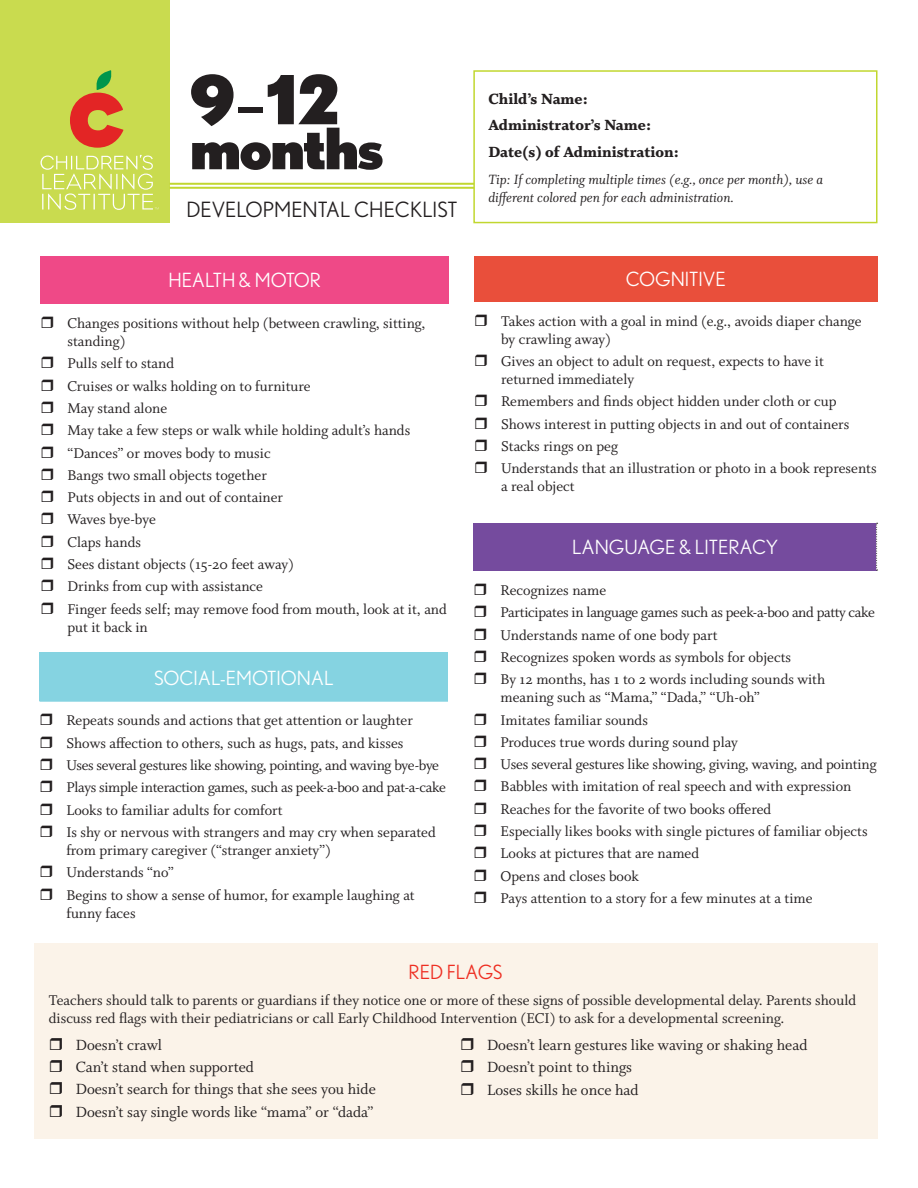
<style>
.page{position:relative;width:918px;height:1188px;background:#fff}
.page>*{position:absolute;margin:0;border:0;box-sizing:border-box;transform-origin:0 0}
.t1{font:900 67.5px "Nobel";color:#231f20}
.t2{font:900 57px "Nobel";letter-spacing:-.03em;color:#231f20}
.t3{font:21px "Nobel";color:#231f20}
.t4{font:19.5px "Nobel";color:#fff}
.t5{font:19.5px "Nobel";color:#ee2e22}
.t6{font:16.5px/22.4px "Whitman Roman Os F";color:#231f20}
.t7{font:16.5px/26.7px "Whitman Black Os F";color:#231f20}
.t8{font:15.75px/22.4px "Whitman Roman Os F";color:#231f20}
.t9{font:15px/18px "Whitman Italic Os F";color:#231f20}
.s1{font-weight:400}
</style>
<div class="page">
<div style="left:0;top:0;width:170px;height:223px;background:#c9db4f"></div>
<hr style="left:170px;top:183px;width:304px;height:2px;background:#c1d72f">
<hr style="left:170px;top:187px;width:304px;height:2px;background:#c1d72f">
<div style="left:40px;top:256px;width:409px;height:47px;background:#ef4987"></div>
<div style="left:474px;top:523px;width:403px;height:47px;background:#754b9e"></div>
<svg style="left:876px;top:523px;width:2px;height:48px"></svg>
<div style="left:39px;top:653px;width:409px;height:48px;background:#85d3e1"></div>
<hr style="left:39px;top:700px;width:409px;height:2px;background:#85d3e1">
<div style="left:474px;top:256px;width:404px;height:45px;background:#e94f3b"></div>
<div style="left:34px;top:943px;width:844px;height:195px;background:#fbf3e9"></div>
<div style="left:473px;top:70px;width:405px;height:153px;border:2px solid #c1d72f"></div>
<svg style="left:70px;top:70px;width:54px;height:78px"></svg>
<svg style="left:40px;top:155px;width:119px;height:55px"></svg>
<h1 class="t1" style="left:190px;top:59px;width:151px">9<span class="s1">–</span>12</h1>
<h2 class="t2" style="left:190px;top:114px;width:195px">months</h2>
<h3 class="t3" style="left:186px;top:198px;width:273px">DEVELOPMENTAL CHECKLIST</h3>
<p class="t4" style="left:168px;top:269px;width:154px">HEALTH &amp; MOTOR</p>
<p class="t8" style="left:67px;top:314px;width:359px;line-height:18px">Changes positions without help (between crawling, sitting, standing)</p>
<p class="t8" style="left:67px;top:353px;width:381px">Pulls self to stand<br>Cruises or walks holding on to furniture<br>May stand alone<br>May take a few steps or walk while holding adult’s hands “Dances” or moves body to music<br>Bangs two small objects together<br>Puts objects in and out of container<br>Waves bye-bye<br>Claps hands<br>Sees distant objects (15-20 feet away)<br>Drinks from cup with assistance<br>Finger feeds self; may remove food from mouth, look at it, and</p>
<p class="t8" style="left:67px;top:616px;width:82px">put it back in</p>
<p class="t4" style="left:154px;top:667px;width:181px">SOCIAL-EMOTIONAL</p>
<p class="t8" style="left:66px;top:710px;width:381px">Repeats sounds and actions that get attention or laughter Shows affection to others, such as hugs, pats, and kisses<br>Uses several gestures like showing, pointing, and waving bye-bye Plays simple interaction games, such as peek-a-boo and pat-a-cake Looks to familiar adults for comfort<br>Is shy or nervous with strangers and may cry when separated</p>
<p class="t8" style="left:66px;top:839px;width:350px">from primary caregiver (“stranger anxiety”)<br>Understands “no”<br>Begins to show a sense of humor, for example laughing at</p>
<p class="t8" style="left:66px;top:902px;width:71px">funny faces</p>
<p class="t7" style="left:488px;top:85px;width:192px">Child’s Name:<br>Administrator’s Name:<br>Date(s) of Administration:</p>
<p class="t9" style="left:488px;top:170px;width:336px">Tip: If completing multiple times (e.g., once per month), use a different colored pen for each administration.</p>
<p class="t4" style="left:626px;top:268px;width:102px">COGNITIVE</p>
<p class="t8" style="left:501px;top:312px;width:362px;line-height:18px">Takes action with a goal in mind (e.g., avoids diaper change by crawling away)</p>
<p class="t8" style="left:501px;top:353px;width:324px;line-height:18px">Gives an object to adult on request, expects to have it returned immediately</p>
<p class="t8" style="left:501px;top:391px;width:377px">Remembers and finds object hidden under cloth or cup Shows interest in putting objects in and out of containers Stacks rings on peg<br>Understands that an illustration or photo in a book represents</p>
<p class="t8" style="left:501px;top:476px;width:75px">a real object</p>
<p class="t4" style="left:572px;top:536px;width:208px">LANGUAGE &amp; LITERACY</p>
<p class="t8" style="left:501px;top:579px;width:376px">Recognizes name<br>Participates in language games such as peek-a-boo and patty cake Understands name of one body part<br>Recognizes spoken words as symbols for objects<br>By 12 months, has 1 to 2 words including sounds with</p>
<p class="t8" style="left:501px;top:687px;width:377px">meaning such as “Mama,” “Dada,” “Uh-oh”<br>Imitates familiar sounds<br>Produces true words during sound play<br>Uses several gestures like showing, giving, waving, and pointing Babbles with imitation of real speech and with expression Reaches for the favorite of two books offered<br>Especially likes books with single pictures of familiar objects Looks at pictures that are named<br>Opens and closes book<br>Pays attention to a story for a few minutes at a time</p>
<p class="t5" style="left:409px;top:960px;width:95px">RED FLAGS</p>
<p class="t8" style="left:49px;top:992px;width:809px;line-height:18px">Teachers should talk to parents or guardians if they notice one or more of these signs of possible developmental delay. Parents should discuss red flags with their pediatricians or call Early Childhood Intervention (ECI) to ask for a developmental screening.</p>
<p class="t6" style="left:76px;top:1034px;width:301px">Doesn’t crawl<br>Can’t stand when supported<br>Doesn’t search for things that she sees you hide Doesn’t say single words like “mama” or “dada”</p>
<p class="t6" style="left:487px;top:1034px;width:322px">Doesn’t learn gestures like waving or shaking head<br>Doesn’t point to things<br>Loses skills he once had</p>
</div>
